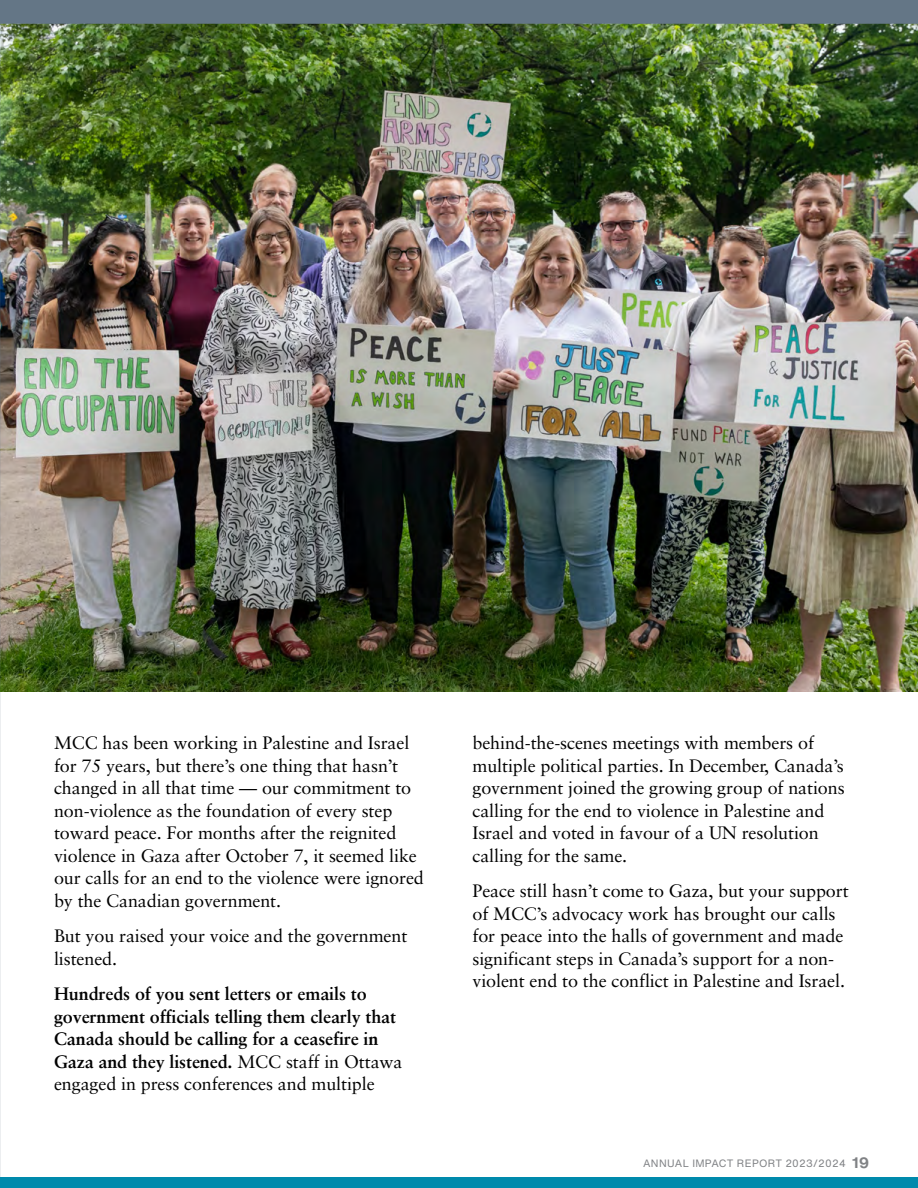
<style>
.page{position:relative;width:918px;height:1188px;background:#fff}
.page>*{position:absolute;margin:0;border:0;box-sizing:border-box;transform-origin:0 0}
.t1{font:18px/22.5px "Sabon LT Pro";letter-spacing:-.005em;color:#000}
.t2{font:700 18px/22.5px "Sabon LT Pro";letter-spacing:-.005em;color:#000}
.t3{font:10.5px "Helvetica Now Text";letter-spacing:.03em;color:#808285}
.s1{font-weight:400}
.s2{font-weight:700;font-size:15px}
</style>
<div class="page">
<img style="left:0;top:0;width:918px;height:1177px">
<div style="left:0;top:1177px;width:918px;height:11px;background:#008aac"></div>
<p class="t1" style="left:54px;top:731px;width:371px">MCC has been working in Palestine and Israel for 75 years, but there’s one thing that hasn’t changed in all that time — our commitment to non-violence as the foundation of every step toward peace. For months after the reignited violence in Gaza after October 7, it seemed like our calls for an end to the violence were ignored by the Canadian government.</p>
<p class="t1" style="left:54px;top:924px;width:355px">But you raised your voice and the government listened.</p>
<p class="t2" style="left:54px;top:982px;width:350px">Hundreds of you sent letters or emails to government officials telling them clearly that Canada should be calling for a ceasefire in Gaza and they listened. <span class="s1">MCC staff in Ottawa engaged in press conferences and multiple</span></p>
<p class="t1" style="left:472px;top:731px;width:374px">behind-the-scenes meetings with members of multiple political parties. In December, Canada’s government joined the growing group of nations calling for the end to violence in Palestine and Israel and voted in favour of a UN resolution calling for the same.</p>
<p class="t1" style="left:472px;top:879px;width:378px">Peace still hasn’t come to Gaza, but your support of MCC’s advocacy work has brought our calls for peace into the halls of government and made significant steps in Canada’s support for a non&shy;violent end to the conflict in Palestine and Israel.</p>
<p class="t3" style="left:643px;top:1155px;width:227px">ANNUAL IMPACT REPORT 2023/2024 <span class="s2">19</span></p>
</div>
